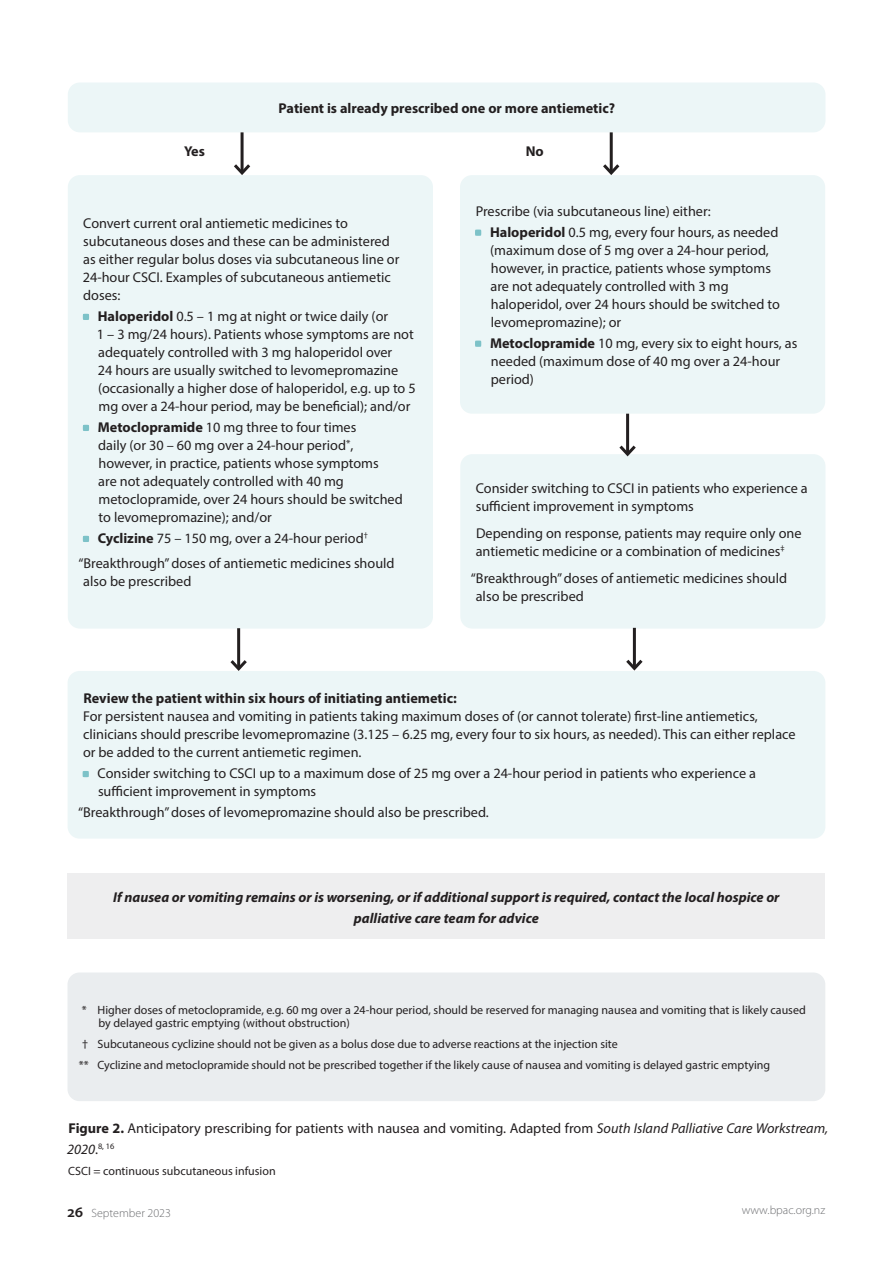
<style>
.page{position:relative;width:893px;height:1263px;background:#fff}
.page>*{position:absolute;margin:0;border:0;box-sizing:border-box;transform-origin:0 0}
.Body{font:14.25px/18px "Myriad Pro";color:#231f20}
.Body-2{font:italic 700 14.25px/21px "Myriad Pro";color:#231f20;text-align:center}
.Body-3{font:700 14.25px "Myriad Pro";color:#231f20}
.Body-4{font:12px/13.5px "Myriad Pro";color:#231f20}
.t1{font:300 12px "Myriad Pro";color:#6c6d70}
.s1{font-weight:700}
.s2{font-style:italic}
.s3{font-weight:600;font-size:15.75px;color:#231f20}
</style>
<div class="page">
<div style="left:68px;top:175px;width:365px;height:454px;background:#ecf6f7;border-radius:12px"></div>
<svg style="left:83px;top:314px;width:6px;height:6px"></svg>
<svg style="left:83px;top:425px;width:6px;height:6px"></svg>
<svg style="left:83px;top:536px;width:6px;height:6px"></svg>
<div style="left:460px;top:175px;width:365px;height:239px;background:#ecf6f7;border-radius:12px"></div>
<svg style="left:475px;top:229px;width:6px;height:7px"></svg>
<svg style="left:475px;top:340px;width:6px;height:7px"></svg>
<div style="left:460px;top:454px;width:365px;height:175px;background:#ecf6f7;border-radius:12px"></div>
<div style="left:68px;top:671px;width:757px;height:168px;background:#ecf6f7;border-radius:12px"></div>
<svg style="left:83px;top:771px;width:6px;height:6px"></svg>
<div style="left:68px;top:873px;width:757px;height:66px;background:#eeeeef"></div>
<div style="left:68px;top:972px;width:757px;height:129px;background:#eaedef;border-radius:12px"></div>
<div style="left:68px;top:83px;width:757px;height:49px;background:#ecf6f7;border-radius:12px"></div>
<hr style="left:610px;top:132px;width:3px;height:41px;background:#231f20">
<svg style="left:603px;top:161px;width:17px;height:14px"></svg>
<hr style="left:241px;top:132px;width:3px;height:41px;background:#231f20">
<svg style="left:234px;top:161px;width:17px;height:14px"></svg>
<hr style="left:626px;top:414px;width:3px;height:40px;background:#231f20">
<svg style="left:619px;top:442px;width:17px;height:15px"></svg>
<hr style="left:237px;top:628px;width:3px;height:41px;background:#231f20">
<svg style="left:230px;top:657px;width:17px;height:14px"></svg>
<hr style="left:633px;top:628px;width:3px;height:40px;background:#231f20">
<svg style="left:626px;top:656px;width:17px;height:15px"></svg>
<p class="Body-3" style="left:279px;top:99px;width:338px">Patient is already prescribed one or more antiemetic?</p>
<p class="Body-3" style="left:184px;top:142px;width:22px">Yes</p>
<p class="Body-3" style="left:526px;top:142px;width:20px">No</p>
<p class="Body" style="left:83px;top:214px;width:318px">Convert current oral antiemetic medicines to subcutaneous doses and these can be administered as either regular bolus doses via subcutaneous line or 24-hour CSCI. Examples of subcutaneous antiemetic doses:</p>
<p class="Body" style="left:97px;top:307px;width:320px"><span class="s1">Haloperidol</span> 0.5 – 1 mg at night or twice daily (or<br>1 – 3 mg/24 hours). Patients whose symptoms are not adequately controlled with 3 mg haloperidol over<br>24 hours are usually switched to levomepromazine (occasionally a higher dose of haloperidol, e.g. up to 5 mg over a 24-hour period, may be beneficial); and/or</p>
<p class="Body" style="left:98px;top:418px;width:306px"><span class="s1">Metoclopramide</span> 10 mg three to four times<br>daily (or 30 – 60 mg over a 24-hour period<sup>*</sup>, however, in practice, patients whose symptoms<br>are not adequately controlled with 40 mg metoclopramide, over 24 hours should be switched to levomepromazine); and/or</p>
<p class="Body" style="left:98px;top:529px;width:272px"><span class="s1">Cyclizine</span> 75 – 150 mg, over a 24-hour period<sup>†</sup></p>
<p class="Body" style="left:83px;top:554px;width:313px;text-indent:-5px">“Breakthrough” doses of antiemetic medicines should also be prescribed</p>
<p class="Body" style="left:476px;top:202px;width:237px">Prescribe (via subcutaneous line) either:</p>
<p class="Body" style="left:490px;top:223px;width:291px"><span class="s1">Haloperidol</span> 0.5 mg, every four hours, as needed (maximum dose of 5 mg over a 24-hour period, however, in practice, patients whose symptoms are not adequately controlled with 3 mg haloperidol, over 24 hours should be switched to levomepromazine); or</p>
<p class="Body" style="left:490px;top:334px;width:309px"><span class="s1">Metoclopramide</span> 10 mg, every six to eight hours, as needed (maximum dose of 40 mg over a 24-hour period)</p>
<p class="Body" style="left:476px;top:479px;width:334px">Consider switching to CSCI in patients who experience a sufficient improvement in symptoms</p>
<p class="Body" style="left:476px;top:524px;width:327px">Depending on response, patients may require only one antiemetic medicine or a combination of medicines<sup>‡</sup></p>
<p class="Body" style="left:476px;top:569px;width:313px;text-indent:-5px">“Breakthrough” doses of antiemetic medicines should also be prescribed</p>
<p class="Body-3" style="left:83px;top:689px;width:375px">Review the patient within six hours of initiating antiemetic:</p>
<p class="Body" style="left:83px;top:707px;width:714px">For persistent nausea and vomiting in patients taking maximum doses of (or cannot tolerate) first-line antiemetics, clinicians should prescribe levomepromazine (3.125 – 6.25 mg, every four to six hours, as needed). This can either replace or be added to the current antiemetic regimen.</p>
<p class="Body" style="left:98px;top:764px;width:660px">Consider switching to CSCI up to a maximum dose of 25 mg over a 24-hour period in patients who experience a sufficient improvement in symptoms</p>
<p class="Body" style="left:78px;top:803px;width:412px">“Breakthrough” doses of levomepromazine should also be prescribed.</p>
<p class="Body-2" style="left:113px;top:886px;width:668px">If nausea or vomiting remains or is worsening, or if additional support is required, contact the local hospice or palliative care team for advice</p>
<p class="Body-4" style="left:98px;top:1002px;width:709px;text-indent:-16px">* Higher doses of metoclopramide, e.g. 60 mg over a 24-hour period, should be reserved for managing nausea and vomiting that is likely caused by delayed gastric emptying (without obstruction)</p>
<p class="Body-4" style="left:82px;top:1037px;width:537px">† Subcutaneous cyclizine should not be given as a bolus dose due to adverse reactions at the injection site</p>
<p class="Body-4" style="left:79px;top:1058px;width:693px">** Cyclizine and metoclopramide should not be prescribed together if the likely cause of nausea and vomiting is delayed gastric emptying</p>
<p class="Body" style="left:67px;top:1117px;width:763px;line-height:21px"><span class="s1">Figure 2.</span> Anticipatory prescribing for patients with nausea and vomiting. Adapted from <span class="s2">South Island Palliative Care Workstream,<br>2020</span>.<sup>8,</sup> <sup>16</sup></p>
<p class="Body-4" style="left:68px;top:1164px;width:209px">CSCI = continuous subcutaneous infusion</p>
<p class="t1" style="left:68px;top:1206px;width:105px"><span class="s3">26</span> September 2023</p>
<p class="t1" style="left:742px;top:1202px;width:85px">www.bpac.org.nz</p>
</div>
